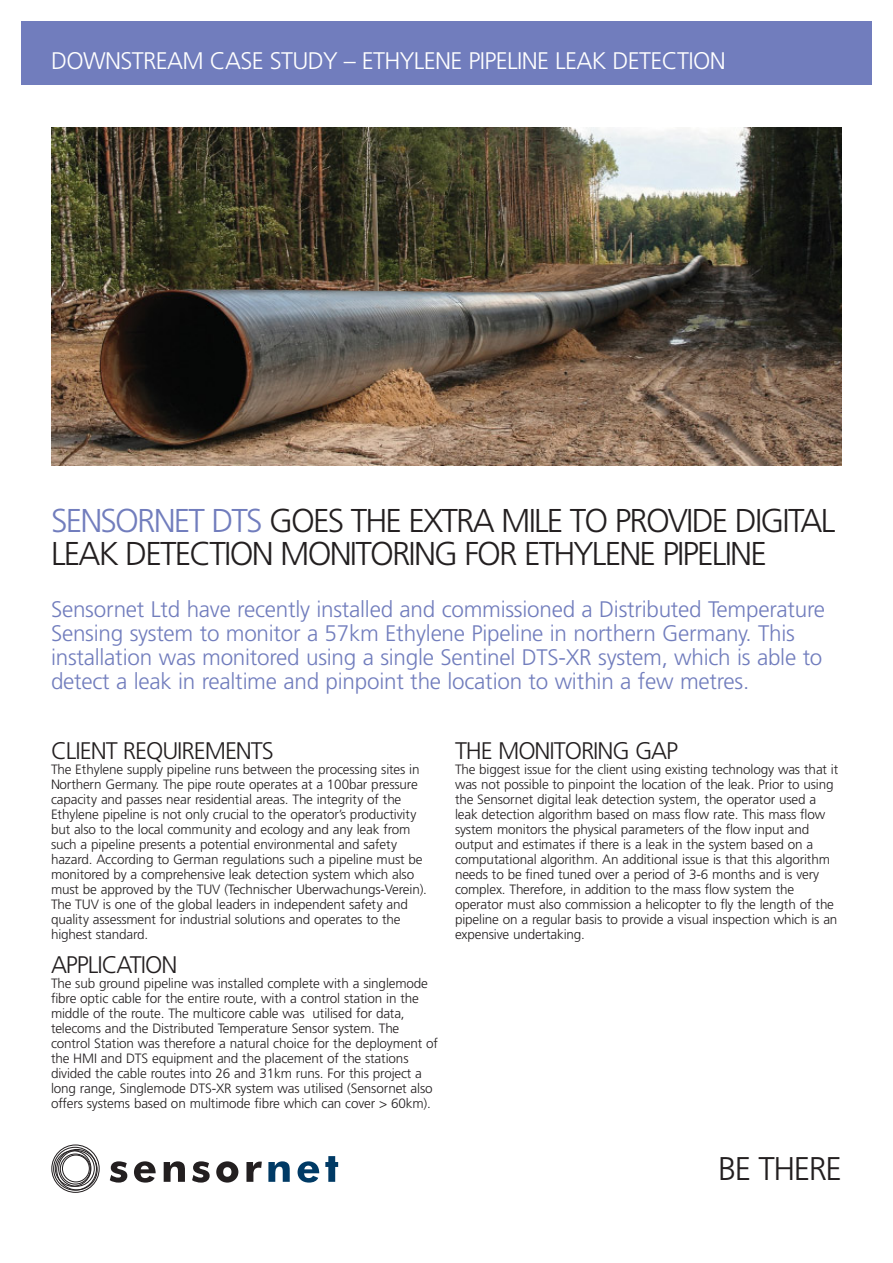
<style>
.page{position:relative;width:893px;height:1263px;background:#fff}
.page>*{position:absolute;margin:0;border:0;box-sizing:border-box;transform-origin:0 0}
.t1{font:300 33px/33px "Frutiger";letter-spacing:-.055em;color:#231f20}
.t2{font:300 32.85px "Frutiger";letter-spacing:-.045em;color:#231f20}
.t3{font:300 24px "Frutiger";letter-spacing:-.03em;color:#fff}
.t4{font:300 24px "Frutiger";letter-spacing:-.045em;color:#231f20}
.t5{font:300 22.5px/24px "Frutiger";letter-spacing:-.01em;color:#717dbd}
.t6{font:300 13.5px/15px "Frutiger";letter-spacing:-.01em;color:#231f20}
.s1{color:#717dbd}
</style>
<div class="page">
<img style="left:51px;top:128px;width:791px;height:337px">
<div style="left:21px;top:21px;width:851px;height:64px;background:#717dbd"></div>
<div style="left:56px;top:1149px;width:41px;height:41px;border:1px solid #231f20;border-radius:50%"></div>
<div style="left:53px;top:1147px;width:44px;height:43px;border:1px solid #231f20;border-radius:50%"></div>
<div style="left:52px;top:1145px;width:47px;height:47px;border:1px solid #231f20;border-radius:50%"></div>
<div style="left:58px;top:1150px;width:37px;height:36px;border:1px solid #231f20;border-radius:50%"></div>
<div style="left:55px;top:1150px;width:36px;height:36px;border:1px solid #231f20;border-radius:50%"></div>
<div style="left:60px;top:1154px;width:31px;height:30px;border:1px solid #231f20;border-radius:50%"></div>
<div style="left:62px;top:1155px;width:28px;height:27px;border:1px solid #231f20;border-radius:50%"></div>
<svg style="left:110px;top:1161px;width:17px;height:21px"></svg>
<svg style="left:134px;top:1161px;width:22px;height:21px"></svg>
<svg style="left:164px;top:1161px;width:21px;height:21px"></svg>
<svg style="left:192px;top:1161px;width:18px;height:21px"></svg>
<svg style="left:216px;top:1161px;width:22px;height:21px"></svg>
<svg style="left:246px;top:1161px;width:16px;height:21px"></svg>
<svg style="left:268px;top:1161px;width:22px;height:21px"></svg>
<svg style="left:298px;top:1161px;width:21px;height:21px"></svg>
<svg style="left:325px;top:1156px;width:13px;height:26px"></svg>
<h3 class="t3" style="left:51px;top:51px;width:676px">DOWNSTREAM CASE STUDY – ETHYLENE PIPELINE LEAK DETECTION</h3>
<h1 class="t1" style="left:51px;top:507px;width:786px"><span class="s1">SENSORNET DTS</span> GOES THE EXTRA MILE TO PROVIDE DIGITAL<br>LEAK DETECTION MONITORING FOR ETHYLENE PIPELINE</h1>
<p class="t5" style="left:51px;top:599px;width:776px">Sensornet Ltd have recently installed and commissioned a Distributed Temperature Sensing system to monitor a 57km Ethylene Pipeline in northern Germany. This installation was monitored using a single Sentinel DTS-XR system, which is able to detect a leak in realtime and pinpoint the location to within a few metres.</p>
<h3 class="t4" style="left:51px;top:741px;width:224px">CLIENT REQUIREMENTS</h3>
<p class="t6" style="left:51px;top:763px;width:377px">The Ethylene supply pipeline runs between the processing sites in Northern Germany. The pipe route operates at a 100bar pressure capacity and passes near residential areas. The integrity of the Ethylene pipeline is not only crucial to the operator’s productivity but also to the local community and ecology and any leak from such a pipeline presents a potential environmental and safety hazard. According to German regulations such a pipeline must be monitored by a comprehensive leak detection system which also must be approved by the TUV (Technischer Uberwachungs-Verein).<br>The TUV is one of the global leaders in independent safety and quality assessment for industrial solutions and operates to the highest standard.</p>
<h3 class="t4" style="left:51px;top:955px;width:128px">APPLICATION</h3>
<p class="t6" style="left:51px;top:977px;width:388px">The sub ground pipeline was installed complete with a singlemode fibre optic cable for the entire route, with a control station in the middle of the route. The multicore cable was utilised for data, telecoms and the Distributed Temperature Sensor system. The control Station was therefore a natural choice for the deployment of the HMI and DTS equipment and the placement of the stations divided the cable routes into 26 and 31km runs. For this project a long range, Singlemode DTS-XR system was utilised (Sensornet also offers systems based on multimode fibre which can cover &gt; 60km).</p>
<h3 class="t4" style="left:455px;top:741px;width:225px">THE MONITORING GAP</h3>
<p class="t6" style="left:455px;top:763px;width:385px">The biggest issue for the client using existing technology was that it was not possible to pinpoint the location of the leak. Prior to using the Sensornet digital leak detection system, the operator used a leak detection algorithm based on mass flow rate. This mass flow system monitors the physical parameters of the flow input and output and estimates if there is a leak in the system based on a computational algorithm. An additional issue is that this algorithm needs to be fined tuned over a period of 3-6 months and is very complex. Therefore, in addition to the mass flow system the operator must also commission a helicopter to fly the length of the pipeline on a regular basis to provide a visual inspection which is an expensive undertaking.</p>
<h2 class="t2" style="left:718px;top:1156px;width:125px">BE THERE</h2>
</div>
